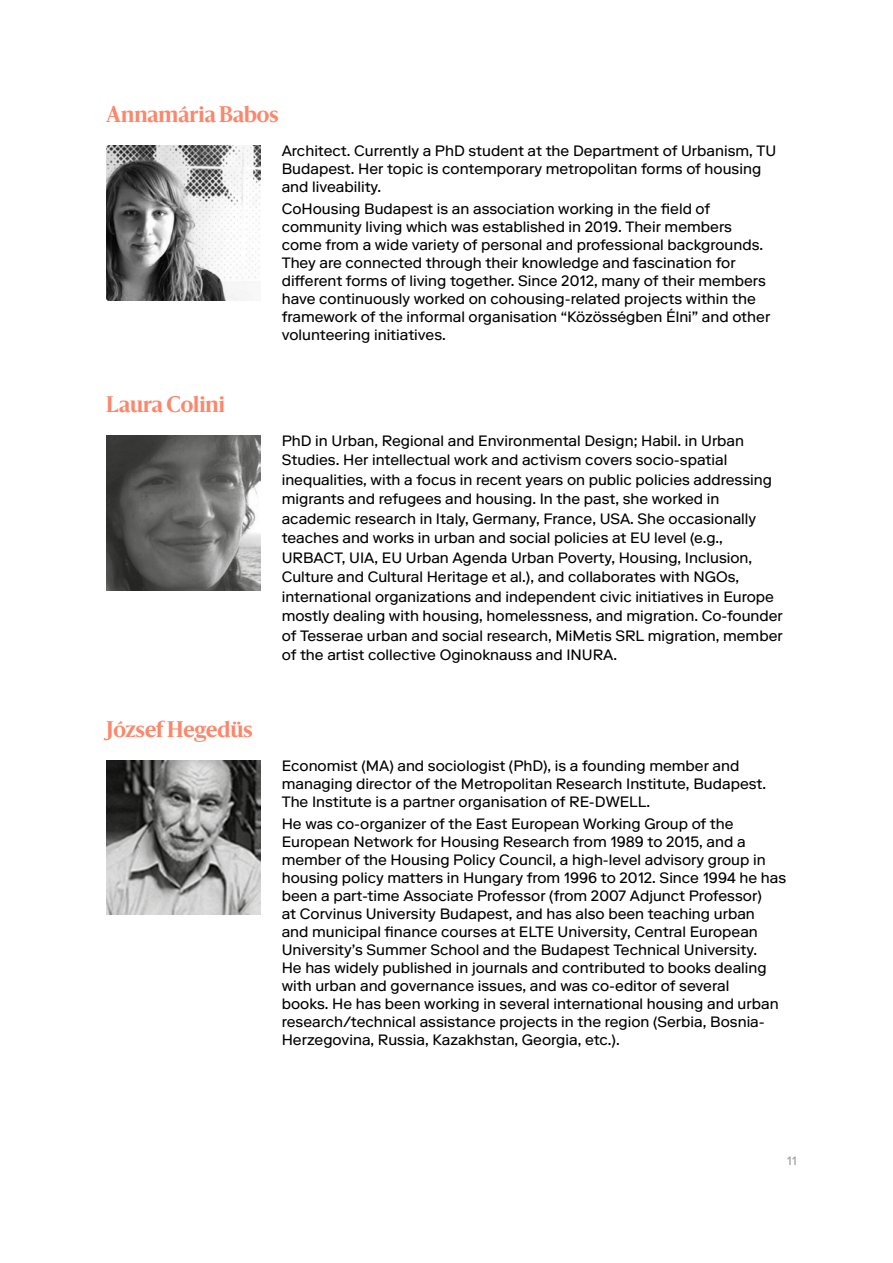
<style>
.page{position:relative;width:893px;height:1263px;background:#fff}
.page>*{position:absolute;margin:0;border:0;box-sizing:border-box;transform-origin:0 0}
.t1{font:700 21px "Sanomat";color:#fc876b}
.t2{font:15px/18px "Riforma LL";color:#000}
.t3{font:12px "Riforma LL";color:#9b9b9a}
</style>
<div class="page">
<img style="left:106px;top:435px;width:154px;height:155px">
<img style="left:106px;top:145px;width:154px;height:155px">
<img style="left:106px;top:760px;width:154px;height:154px">
<h1 class="t1" style="left:106px;top:98px;width:174px">Annamária Babos</h1>
<h1 class="t1" style="left:106px;top:388px;width:120px">Laura Colini</h1>
<h1 class="t1" style="left:106px;top:713px;width:148px">József Hegedüs</h1>
<p class="t2" style="left:282px;top:141px;width:496px">Architect. Currently a PhD student at the Department of Urbanism, TU<br>Budapest. Her topic is contemporary metropolitan forms of housing and liveability.</p>
<p class="t2" style="left:282px;top:200px;width:490px">CoHousing Budapest is an association working in the field of community living which was established in 2019. Their members come from a wide variety of personal and professional backgrounds.<br>They are connected through their knowledge and fascination for different forms of living together. Since 2012, many of their members have continuously worked on cohousing-related projects within the framework of the informal organisation “Közösségben Élni” and other volunteering initiatives.</p>
<p class="t2" style="left:282px;top:431px;width:503px;line-height:19.5px">PhD in Urban, Regional and Environmental Design; Habil. in Urban Studies. Her intellectual work and activism covers socio-spatial inequalities, with a focus in recent years on public policies addressing migrants and refugees and housing. In the past, she worked in academic research in Italy, Germany, France, USA. She occasionally teaches and works in urban and social policies at EU level (e.g., URBACT, UIA, EU Urban Agenda Urban Poverty, Housing, Inclusion, Culture and Cultural Heritage et al.), and collaborates with NGOs, international organizations and independent civic initiatives in Europe mostly dealing with housing, homelessness, and migration. Co-founder of Tesserae urban and social research, MiMetis SRL migration, member of the artist collective Oginoknauss and INURA.</p>
<p class="t2" style="left:282px;top:756px;width:486px">Economist (MA) and sociologist (PhD), is a founding member and managing director of the Metropolitan Research Institute, Budapest.<br>The Institute is a partner organisation of RE-DWELL.</p>
<p class="t2" style="left:282px;top:814px;width:506px">He was co-organizer of the East European Working Group of the European Network for Housing Research from 1989 to 2015, and a member of the Housing Policy Council, a high-level advisory group in housing policy matters in Hungary from 1996 to 2012. Since 1994 he has been a part-time Associate Professor (from 2007 Adjunct Professor)<br>at Corvinus University Budapest, and has also been teaching urban<br>and municipal finance courses at ELTE University, Central European University’s Summer School and the Budapest Technical University.<br>He has widely published in journals and contributed to books dealing with urban and governance issues, and was co-editor of several<br>books. He has been working in several international housing and urban research/technical assistance projects in the region (Serbia, Bosnia-Herzegovina, Russia, Kazakhstan, Georgia, etc.).</p>
<p class="t3" style="left:787px;top:1153px;width:12px">11</p>
</div>
